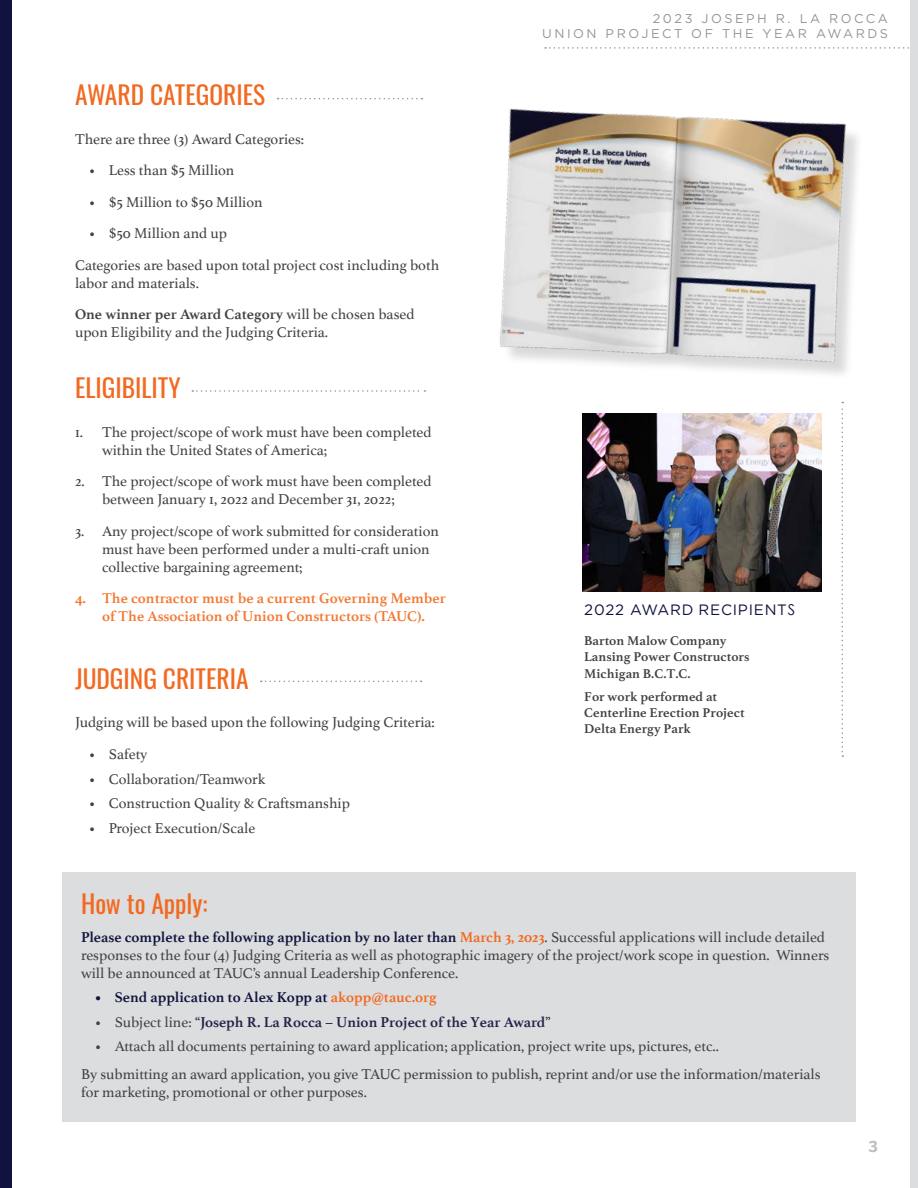
<style>
.page{position:relative;width:918px;height:1188px;background:#fff}
.page>*{position:absolute;margin:0;border:0;box-sizing:border-box;transform-origin:0 0}
.t1{font:25.5px "Oswald";color:#f26921}
.t2{font:15px/18px "Athelas";color:#414042}
.t3{font:700 15px/18px "Athelas";color:#f47832;text-align:center}
.t4{font:700 15px "Athelas";color:#222348}
.t5{font:700 15px "Athelas";color:#0f133d}
.t6{font:15px "Gotham";letter-spacing:.05em;color:#0f133d}
.t7{font:700 15px "Benton Sans";color:#bcbec0}
.t8{font:700 13.5px/16.2px "Athelas";color:#414042}
.t9{font:12.75px/15.3px "Gotham";letter-spacing:.2em;color:#939598;text-align:right}
.s1{font-weight:700}
.s2{font-family:"Century Gothic"}
.s3{font-weight:700;color:#0f133d}
.s4{font-weight:700;color:#f26921}
.s5{color:#f26921}
.s6{font-weight:400;color:#414042}
.s7{font-weight:400}
</style>
<div class="page">
<div style="left:0;top:0;width:12px;height:1188px;background:#0f133d"></div>
<svg style="left:545px;top:47px;width:364px;height:2px"></svg>
<div style="left:910px;top:0;width:8px;height:1188px;background:#dcddde"></div>
<div style="left:62px;top:873px;width:794px;height:249px;background:#dcddde"></div>
<svg style="left:278px;top:98px;width:144px;height:1px"></svg>
<svg style="left:192px;top:390px;width:233px;height:2px"></svg>
<svg style="left:261px;top:681px;width:160px;height:1px"></svg>
<img style="left:499px;top:108px;width:359px;height:302px">
<img style="left:583px;top:413px;width:239px;height:179px">
<svg style="left:842px;top:402px;width:1px;height:355px"></svg>
<h1 class="t1" style="left:75px;top:72px;width:192px">AWARD CATEGORIES</h1>
<p class="t2" style="left:75px;top:129px;width:231px">There are three (3) Award Categories:</p>
<p class="t2" style="left:88px;top:161px;width:147px">• Less than $5 Million</p>
<p class="t2" style="left:88px;top:192px;width:176px">• $5 Million to $50 Million</p>
<p class="t2" style="left:75px;top:217px;width:366px;line-height:31.5px;text-indent:13px">• $50 Million and up<br>Categories are based upon total project cost including both</p>
<p class="t2" style="left:75px;top:267px;width:341px;line-height:31.5px">labor and materials.<br><span class="s1">One winner per Award Category</span> will be chosen based</p>
<p class="t2" style="left:75px;top:323px;width:255px">upon Eligibility and the Judging Criteria.</p>
<h1 class="t1" style="left:75px;top:365px;width:107px">ELIGIBILITY</h1>
<p class="t2" style="left:102px;top:422px;width:331px;text-indent:-27px">1. The project/scope of work must have been completed within the United States of America;</p>
<p class="t2" style="left:102px;top:472px;width:331px;text-indent:-27px">2. The project/scope of work must have been completed between January 1, 2022 and December 31, 2022;</p>
<p class="t2" style="left:102px;top:521px;width:338px;text-indent:-27px">3. Any project/scope of work submitted for consideration must have been performed under a multi-craft union collective bargaining agreement;</p>
<p class="t3" style="left:75px;top:589px;width:372px">4. The contractor must be a current Governing Member of The Association of Union Constructors (TAUC).</p>
<h1 class="t1" style="left:75px;top:656px;width:175px">JUDGING CRITERIA</h1>
<p class="t2" style="left:75px;top:713px;width:361px">Judging will be based upon the following Judging Criteria:</p>
<p class="t2" style="left:88px;top:744px;width:60px">• Safety</p>
<p class="t2" style="left:88px;top:769px;width:178px">• Collaboration/Teamwork</p>
<p class="t2" style="left:88px;top:794px;width:263px">• Construction Quality &amp; Craftsmanship</p>
<p class="t2" style="left:89px;top:819px;width:168px">• Project Execution/Scale</p>
<p class="t9" style="left:542px;top:11px;width:347px">2023 JOSEPH R. LA ROCCA<br>UNION PROJECT OF THE YEAR AWARDS</p>
<p class="t6" style="left:584px;top:600px;width:212px">2022 AWARD RECIPIENT<span class="s2">S</span></p>
<p class="t8" style="left:584px;top:633px;width:167px">Barton Malow Company<br>Lansing Power Constructors<br>Michigan B.C.T.C.</p>
<p class="t8" style="left:584px;top:689px;width:162px">For work performed at<br>Centerline Erection Project<br>Delta Energy Park</p>
<h1 class="t1" style="left:81px;top:881px;width:128px">How to Apply:</h1>
<p class="t2" style="left:81px;top:927px;width:750px"><span class="s3">Please complete the following application by no later than</span> <span class="s4">March 3, 2023</span>. Successful applications will include detailed responses to the four (4) Judging Criteria as well as photographic imagery of the project/work scope in question. Winners will be announced at TAUC’s annual Leadership Conference.</p>
<p class="t5" style="left:95px;top:985px;width:344px">• Send application to Alex Kopp at <span class="s5">akopp@tauc.org</span></p>
<p class="t4" style="left:95px;top:1010px;width:458px"><span class="s6">• Subject line:</span> <span class="s7">“</span>Joseph R. La Rocca – Union Project of the Year Award<span class="s7">”</span></p>
<p class="t2" style="left:81px;top:1032px;width:741px;line-height:28px;text-indent:14px">• Attach all documents pertaining to award application; application, project write ups, pictures, etc..<br>By submitting an award application, you give TAUC permission to publish, reprint and/or use the information/materials</p>
<p class="t2" style="left:81px;top:1083px;width:287px">for marketing, promotional or other purposes.</p>
<p class="t7" style="left:868px;top:1137px;width:11px">3</p>
</div>
